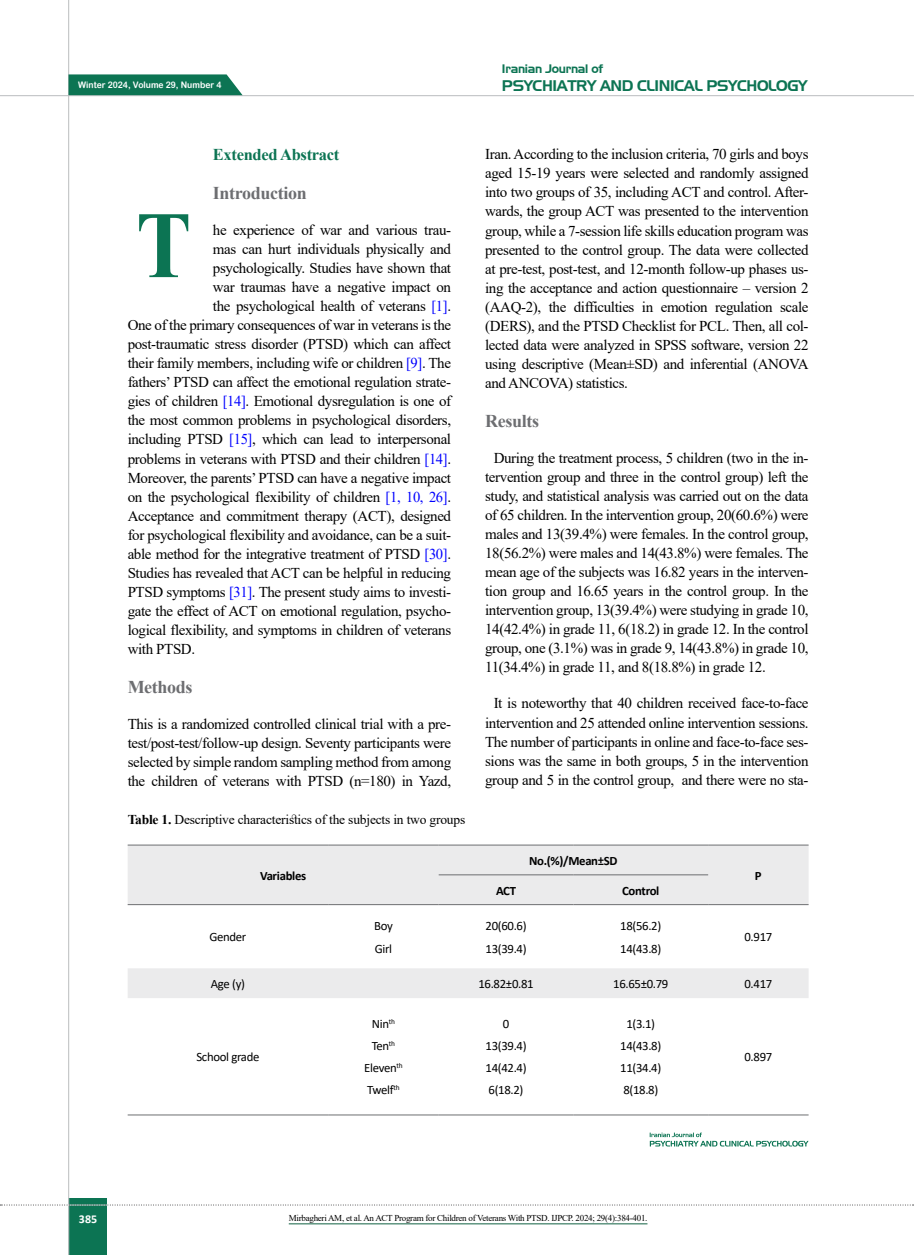
<style>
.page{position:relative;width:915px;height:1255px;background:#fff}
.page>*{position:absolute;margin:0;border:0;box-sizing:border-box;transform-origin:0 0}
.t1{font:700 94.8px "Times New Roman";color:#0c7453;scale:.87 1}
.t2{font:700 18px "Times New Roman";letter-spacing:-.02em;color:#6d6e71}
.t3{font:700 16.5px "Times New Roman";letter-spacing:-.02em;color:#0c7453}
.t4{font:15px/19px "Times New Roman";letter-spacing:-.025em;color:#000}
.t5{font:15px "Aero Regular SWFTE";letter-spacing:-.025em;color:#0c7453}
.t6{font:13.5px "Times New Roman";letter-spacing:-.015em;color:#000}
.t7{font:12.75px/22.2px "Calibri";letter-spacing:-.025em;color:#000}
.t8{font:700 12.75px "Calibri";letter-spacing:-.025em;color:#000}
.t9{font:12px "Aero Regular SWFTE";letter-spacing:-.025em;color:#0c7453}
.t10{font:700 12px "Calibri";color:#fff}
.t11{font:9px "Times New Roman";letter-spacing:-.03em;color:#000}
.t12{font:9px "Arial Rounded MT Bold";color:#fff;scale:.95 1}
.s1{color:#00f}
.s2{font-weight:700}
</style>
<div class="page">
<div style="left:68px;top:1198px;width:39px;height:56px;background:#0c7453"></div>
<hr style="left:68px;top:0;width:1px;height:1254px;background:#c2c4c6">
<hr style="left:0;top:95px;width:913px;height:1px;background:#c2c4c6">
<svg style="left:68px;top:74px;width:174px;height:21px;background:#1b7d5e"></svg>
<svg style="left:0;top:1204px;width:913px;height:1px"></svg>
<hr style="left:289px;top:1223px;width:358px;height:1px;background:#106042">
<svg style="left:128px;top:845px;width:680px;height:153px;fill:#ebebec"></svg>
<hr style="left:128px;top:844px;width:200px;height:1px;background:#6d6e71">
<hr style="left:328px;top:844px;width:110px;height:1px;background:#6d6e71">
<hr style="left:438px;top:844px;width:135px;height:1px;background:#6d6e71">
<hr style="left:573px;top:844px;width:135px;height:1px;background:#6d6e71">
<hr style="left:708px;top:844px;width:100px;height:1px;background:#6d6e71">
<hr style="left:438px;top:874px;width:135px;height:1px;background:#6d6e71">
<hr style="left:573px;top:874px;width:135px;height:1px;background:#6d6e71">
<hr style="left:128px;top:904px;width:200px;height:1px;background:#6d6e71">
<hr style="left:328px;top:904px;width:110px;height:1px;background:#6d6e71">
<hr style="left:438px;top:904px;width:135px;height:1px;background:#6d6e71">
<hr style="left:573px;top:904px;width:135px;height:1px;background:#6d6e71">
<hr style="left:708px;top:904px;width:100px;height:1px;background:#6d6e71">
<hr style="left:128px;top:1114px;width:200px;height:1px;background:#6d6e71">
<hr style="left:328px;top:1114px;width:110px;height:1px;background:#6d6e71">
<hr style="left:438px;top:1114px;width:135px;height:1px;background:#6d6e71">
<hr style="left:573px;top:1114px;width:135px;height:1px;background:#6d6e71">
<hr style="left:708px;top:1114px;width:100px;height:1px;background:#6d6e71">
<svg style="left:649px;top:1132px;width:159px;height:14px"></svg>
<p class="t12" style="left:78px;top:80px;width:152px">Winter 2024, Volume 29, Number 4</p>
<p class="t9" style="left:502px;top:61px;width:103px">Iranian Journal of</p>
<p class="t5" style="left:502px;top:76px;width:307px">PSYCHIATRY AND CLINICAL PSYCHOLOGY</p>
<p class="t3" style="left:213px;top:143px;width:128px">Extended Abstract</p>
<p class="t2" style="left:213px;top:180px;width:95px">Introduction</p>
<h1 class="t1" style="left:136px;top:177px;width:65px">T</h1>
<p class="t4" style="left:213px;top:220px;width:239px">he experience of war and various trau-</p>
<p class="t4" style="left:128px;top:258px;width:325px;text-align:right">psychologically. Studies have shown that<br>war traumas have a negative impact on<br>the psychological health of veterans . <span class="s1">[1]<br></span>One of the primary consequences of war in veterans is the post-traumatic stress disorder (PTSD) which can affect their family members, including wife or children .<span class="s1">]9[</span> T h e</p>
<p class="t4" style="left:128px;top:391px;width:325px">gies of children <span class="s1">[14</span> .<span class="s1">]</span> Emotional dysregulation is one of</p>
<p class="t4" style="left:213px;top:239px;width:239px">mas can hurt individuals physically and</p>
<p class="t4" style="left:128px;top:372px;width:325px">fathers’ PTSD can affect the emotional regulation strate-</p>
<p class="t4" style="left:128px;top:410px;width:325px;text-align:justify">the most common problems in psychological disorders, including PTSD <span class="s1">[15</span> ,<span class="s1">]</span> which can lead to interpersonal problems in veterans with PTSD and their children <span class="s1">]14</span> .<span class="s1">[ </span>Moreover, the parents’ PTSD can have a negative impact on the psychological flexibility of children <span class="s1">]1, 10, 26</span> .<span class="s1">[ </span>Acceptance and commitment therapy (ACT ,) designed</p>
<p class="t4" style="left:128px;top:543px;width:325px">able method for the integrative treatment of PTSD <span class="s1">]30</span> .<span class="s1">[</span></p>
<p class="t4" style="left:128px;top:524px;width:325px">for psychological flexibility and avoidance, can be a suit-</p>
<p class="t4" style="left:128px;top:563px;width:325px">Studies has revealed that ACT can be helpful in reducing</p>
<p class="t4" style="left:128px;top:582px;width:325px">PTSD symptoms <span class="s1">[31</span> .<span class="s1">]</span> The present study aims to investi-</p>
<p class="t4" style="left:128px;top:601px;width:325px">gate the effect of ACT on emotional regulation, psycho-</p>
<p class="t4" style="left:128px;top:620px;width:325px">logical flexibility, and symptoms in children of veterans</p>
<p class="t4" style="left:128px;top:639px;width:69px">with PTSD.</p>
<p class="t2" style="left:128px;top:673px;width:66px">Methods</p>
<p class="t4" style="left:128px;top:713px;width:325px">This is a randomized controlled clinical trial with a pre-</p>
<p class="t4" style="left:128px;top:752px;width:325px">selected by simple random sampling method from among the children of veterans with PTSD ( =n 180) in Yazd,</p>
<p class="t4" style="left:128px;top:732px;width:325px">test/post-test/follow-up design. Seventy participants were</p>
<p class="t6" style="left:128px;top:809px;width:339px"><span class="s2">Table 1.</span> Descriptive characteristics of the subjects in two groups</p>
<p class="t8" style="left:260px;top:866px;width:48px">Variables</p>
<p class="t4" style="left:485px;top:144px;width:325px">Iran. According to the inclusion criteria, 70 girls and boys aged 15-19 years were selected and randomly assigned</p>
<p class="t4" style="left:485px;top:201px;width:325px">wards, the group ACT was presented to the intervention</p>
<p class="t4" style="left:485px;top:182px;width:325px">into two groups of 35, including ACT and control. After-</p>
<p class="t4" style="left:485px;top:220px;width:325px">group, while a 7-session life skills education program was presented to the control group. The data were collected</p>
<p class="t4" style="left:485px;top:278px;width:325px">ing the acceptance and action questionnaire – version 2</p>
<p class="t4" style="left:485px;top:258px;width:325px">at pre-test, post-test, and 12-month follow-up phases us-</p>
<p class="t4" style="left:779px;top:297px;width:30px">scale</p>
<p class="t4" style="left:485px;top:297px;width:58px">(AAQ-2 ,)</p>
<p class="t4" style="left:485px;top:335px;width:325px">lected data were analyzed in SPSS software, version 22</p>
<p class="t4" style="left:548px;top:297px;width:19px">the</p>
<p class="t4" style="left:573px;top:297px;width:62px">difficulties</p>
<p class="t4" style="left:641px;top:297px;width:13px">in</p>
<p class="t4" style="left:660px;top:297px;width:48px">emotion</p>
<p class="t4" style="left:714px;top:297px;width:59px">regulation</p>
<p class="t4" style="left:485px;top:316px;width:325px">(DERS ,) and the PTSD Checklist for PCL. Then, all col-</p>
<p class="t4" style="left:485px;top:354px;width:325px">using descriptive (Mean±SD) and inferential (ANOVA and ANCOVA) statistics.</p>
<p class="t2" style="left:485px;top:407px;width:55px">Results</p>
<p class="t4" style="left:493px;top:447px;width:316px">During the treatment process 5, children (two in the in-</p>
<p class="t4" style="left:485px;top:486px;width:325px;text-align:justify">study, and statistical analysis was carried out on the data of 65 children In. the intervention group, 20(60.6%) were males and 13(39.4%) were females In. the control group, 18(56.2%) were males and 14(43.8%) were females. The</p>
<p class="t4" style="left:485px;top:581px;width:325px">tion group and 16.65 years in the control group. In the</p>
<p class="t4" style="left:485px;top:467px;width:325px">tervention group and three in the control group) left the</p>
<p class="t4" style="left:485px;top:562px;width:325px">mean age of the subjects was 16.82 years in the interven-</p>
<p class="t4" style="left:485px;top:600px;width:325px;text-align:justify">intervention group, 13(39.4%) were studying in grade 10, 14(42.4%) in grade 11, (6 18.2) in grade 12. In the control group, one (3.1%) was in grade 9, 14(43.8%) in grade 10, 11(34.4%) in grade 11, and (8 18.8%) in grade 12.</p>
<p class="t4" style="left:485px;top:693px;width:325px;text-align:center">isIt noteworthy that 40 children received face t o- -face intervention and 25 attended online intervention sessions.</p>
<p class="t4" style="left:485px;top:750px;width:325px">sions was the same in both groups in5, the intervention</p>
<p class="t4" style="left:485px;top:731px;width:325px">The number of participants in online and face t o- -face ses-</p>
<p class="t4" style="left:485px;top:769px;width:191px">group and in5 the control group,</p>
<p class="t4" style="left:681px;top:769px;width:128px">and there were no sta-</p>
<p class="t8" style="left:496px;top:881px;width:22px">ACT</p>
<p class="t8" style="left:529px;top:851px;width:90px">No %( . /) Mean±SD</p>
<p class="t8" style="left:622px;top:881px;width:39px">Control</p>
<p class="t8" style="left:754px;top:866px;width:8px">P</p>
<p class="t7" style="left:209px;top:925px;width:38px">Gender</p>
<p class="t7" style="left:374px;top:914px;width:20px">Boy<br>Girl</p>
<p class="t7" style="left:485px;top:914px;width:43px">20)60.6(<br>13)39.4(</p>
<p class="t7" style="left:620px;top:914px;width:43px">18)56.2(<br>14)43.8(</p>
<p class="t7" style="left:744px;top:925px;width:29px">0.917</p>
<p class="t7" style="left:744px;top:972px;width:29px">0.417</p>
<p class="t7" style="left:211px;top:972px;width:36px">Age (y(</p>
<p class="t7" style="left:478px;top:972px;width:57px">16.82±0.81</p>
<p class="t7" style="left:613px;top:972px;width:57px">16.65±0.79</p>
<p class="t10" style="left:79px;top:1210px;width:20px">385</p>
<p class="t7" style="left:196px;top:1045px;width:65px">School grade</p>
<p class="t7" style="left:364px;top:1012px;width:40px;text-align:center">Nin<sup>th<br></sup>Ten<sup>th<br></sup>Eleven<sup>th<br></sup>Twelf<sup>th</sup></p>
<p class="t7" style="left:485px;top:1012px;width:43px;text-align:center">0<br>13)39.4(<br>14)42.4( )6 18.2(</p>
<p class="t7" style="left:620px;top:1012px;width:43px;text-align:center">)1 3.1(<br>14)43.8(<br>11)34.4( )8 18.8(</p>
<p class="t11" style="left:289px;top:1211px;width:360px">Mirbagheri AM, et al. An ACT Program for Children of Veterans With PTSD. IJPCP. 2024; 29 (4) :384-401.</p>
<p class="t7" style="left:744px;top:1045px;width:29px">0.897</p>
</div>
